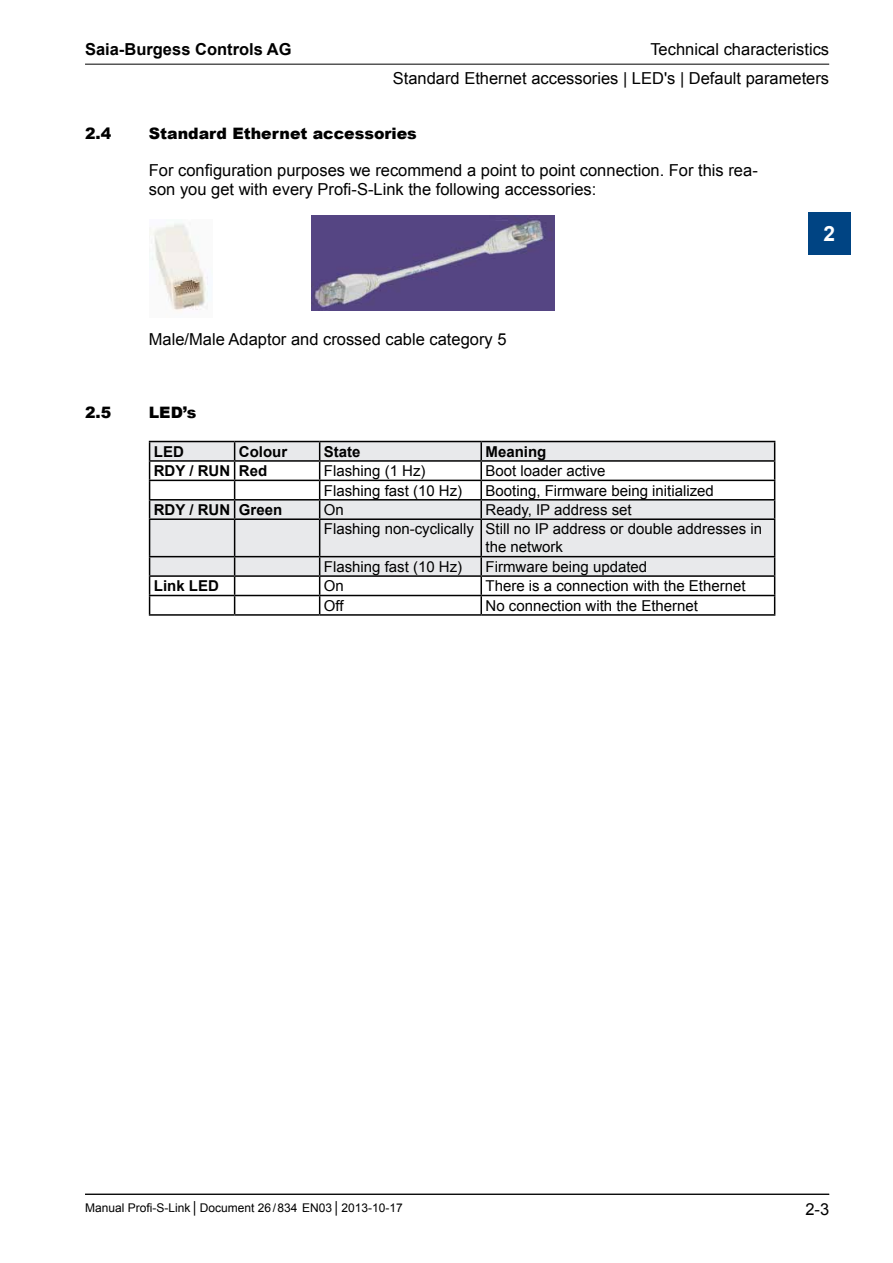
<style>
.page{position:relative;width:893px;height:1263px;background:#fff}
.page>*{position:absolute;margin:0;border:0;box-sizing:border-box;transform-origin:0 0}
.t1{font:700 21px "Arial";color:#fff}
.Fliesstext{font:16.5px/19.8px "Arial";color:#000}
.t2{font:700 16.5px "Arial";color:#000}
.Kopfzeile_rechts{font:16.5px "Arial";color:#000}
.Überschrift_2{font:900 15.75px "Arial";color:#000}
.TextTabelle{font:15px/18px "Arial";color:#000}
.TextTabelle-2{font:700 15px "Arial";color:#000}
.t3{font:12px "Arial";color:#000}
</style>
<div class="page">
<hr style="left:85px;top:64px;width:744px;height:1px;background:#000">
<div style="left:808px;top:213px;width:42px;height:42px;background:#004483"></div>
<hr style="left:85px;top:1194px;width:744px;height:1px;background:#000">
<img style="left:150px;top:223px;width:60px;height:88px">
<img style="left:312px;top:216px;width:242px;height:94px">
<svg style="left:150px;top:442px;width:624px;height:133px;fill:#e8e9eb"></svg>
<hr style="left:149px;top:441px;width:86px;height:1px;background:#000">
<hr style="left:235px;top:441px;width:85px;height:1px;background:#000">
<hr style="left:320px;top:441px;width:161px;height:1px;background:#000">
<hr style="left:481px;top:441px;width:294px;height:1px;background:#000">
<hr style="left:149px;top:460px;width:86px;height:2px;background:#000">
<hr style="left:235px;top:460px;width:85px;height:2px;background:#000">
<hr style="left:320px;top:460px;width:161px;height:2px;background:#000">
<hr style="left:481px;top:460px;width:294px;height:2px;background:#000">
<hr style="left:149px;top:480px;width:86px;height:1px;background:#000">
<hr style="left:235px;top:480px;width:85px;height:1px;background:#000">
<hr style="left:320px;top:480px;width:161px;height:1px;background:#000">
<hr style="left:481px;top:480px;width:294px;height:1px;background:#000">
<hr style="left:149px;top:499px;width:86px;height:1px;background:#000">
<svg style="left:149px;top:442px;width:1px;height:76px"></svg>
<hr style="left:235px;top:499px;width:85px;height:1px;background:#000">
<svg style="left:234px;top:442px;width:1px;height:76px"></svg>
<hr style="left:320px;top:499px;width:161px;height:1px;background:#000">
<svg style="left:319px;top:442px;width:1px;height:76px"></svg>
<hr style="left:481px;top:499px;width:294px;height:1px;background:#000">
<svg style="left:480px;top:442px;width:2px;height:76px"></svg>
<svg style="left:774px;top:442px;width:1px;height:76px"></svg>
<hr style="left:149px;top:518px;width:86px;height:2px;background:#000">
<hr style="left:149px;top:520px;width:1px;height:36px;background:#000">
<hr style="left:235px;top:518px;width:85px;height:2px;background:#000">
<hr style="left:234px;top:520px;width:1px;height:36px;background:#000">
<hr style="left:320px;top:518px;width:161px;height:2px;background:#000">
<hr style="left:319px;top:520px;width:1px;height:36px;background:#000">
<hr style="left:481px;top:518px;width:294px;height:2px;background:#000">
<hr style="left:480px;top:520px;width:2px;height:36px;background:#000">
<hr style="left:774px;top:520px;width:1px;height:36px;background:#000">
<hr style="left:149px;top:556px;width:86px;height:1px;background:#000">
<hr style="left:235px;top:556px;width:85px;height:1px;background:#000">
<hr style="left:320px;top:556px;width:161px;height:1px;background:#000">
<hr style="left:481px;top:556px;width:294px;height:1px;background:#000">
<hr style="left:149px;top:575px;width:86px;height:2px;background:#000">
<hr style="left:235px;top:575px;width:85px;height:2px;background:#000">
<hr style="left:320px;top:575px;width:161px;height:2px;background:#000">
<hr style="left:481px;top:575px;width:294px;height:2px;background:#000">
<hr style="left:149px;top:595px;width:86px;height:1px;background:#000">
<svg style="left:149px;top:557px;width:1px;height:57px"></svg>
<hr style="left:235px;top:595px;width:85px;height:1px;background:#000">
<svg style="left:234px;top:557px;width:1px;height:57px"></svg>
<hr style="left:320px;top:595px;width:161px;height:1px;background:#000">
<svg style="left:319px;top:557px;width:1px;height:57px"></svg>
<hr style="left:481px;top:595px;width:294px;height:1px;background:#000">
<svg style="left:480px;top:557px;width:2px;height:57px"></svg>
<svg style="left:774px;top:557px;width:1px;height:57px"></svg>
<hr style="left:149px;top:614px;width:86px;height:2px;background:#000">
<hr style="left:235px;top:614px;width:85px;height:2px;background:#000">
<hr style="left:320px;top:614px;width:161px;height:2px;background:#000">
<hr style="left:481px;top:614px;width:294px;height:2px;background:#000">
<p class="t2" style="left:85px;top:38px;width:208px">Saia-Burgess Controls AG</p>
<p class="Fliesstext" style="left:650px;top:39px;width:180px">Technical characteristics</p>
<p class="Fliesstext" style="left:393px;top:69px;width:438px">Standard Ethernet accessories | LED's | Default parameters</p>
<p class="Überschrift_2" style="left:85px;top:122px;width:28px">2.4</p>
<p class="Überschrift_2" style="left:149px;top:122px;width:270px">Standard Ethernet accessories</p>
<p class="Fliesstext" style="left:149px;top:160px;width:610px">For configuration purposes we recommend a point to point connection. For this rea&shy;son you get with every Profi-S-Link the following accessories:</p>
<p class="Fliesstext" style="left:149px;top:329px;width:359px">Male/Male Adaptor and crossed cable category 5</p>
<p class="Überschrift_2" style="left:85px;top:401px;width:28px">2.5</p>
<p class="Überschrift_2" style="left:149px;top:401px;width:49px">LED’s</p>
<p class="TextTabelle-2" style="left:154px;top:441px;width:31px">LED</p>
<p class="TextTabelle-2" style="left:239px;top:441px;width:50px">Colour</p>
<p class="TextTabelle-2" style="left:324px;top:441px;width:38px">State</p>
<p class="TextTabelle-2" style="left:485px;top:441px;width:62px">Meaning</p>
<p class="TextTabelle-2" style="left:154px;top:461px;width:78px">RDY / RUN</p>
<p class="TextTabelle-2" style="left:239px;top:461px;width:30px">Red</p>
<p class="TextTabelle" style="left:324px;top:462px;width:103px">Flashing (1 Hz)</p>
<p class="TextTabelle" style="left:485px;top:462px;width:122px">Boot loader active</p>
<p class="TextTabelle" style="left:324px;top:481px;width:140px">Flashing fast (10 Hz)</p>
<p class="TextTabelle" style="left:485px;top:481px;width:230px">Booting, Firmware being initialized</p>
<p class="TextTabelle-2" style="left:154px;top:500px;width:78px">RDY / RUN</p>
<p class="TextTabelle-2" style="left:239px;top:500px;width:45px">Green</p>
<p class="TextTabelle" style="left:324px;top:501px;width:22px">On</p>
<p class="TextTabelle" style="left:485px;top:501px;width:148px">Ready, IP address set</p>
<p class="TextTabelle" style="left:324px;top:520px;width:152px">Flashing non-cyclically</p>
<p class="TextTabelle" style="left:485px;top:520px;width:278px">Still no IP address or double addresses in the network</p>
<p class="TextTabelle" style="left:324px;top:558px;width:140px">Flashing fast (10 Hz)</p>
<p class="TextTabelle" style="left:485px;top:558px;width:163px">Firmware being updated</p>
<p class="TextTabelle-2" style="left:154px;top:576px;width:67px">Link LED</p>
<p class="TextTabelle" style="left:324px;top:577px;width:22px">On</p>
<p class="TextTabelle" style="left:485px;top:577px;width:262px">There is a connection with the Ethernet</p>
<p class="TextTabelle" style="left:324px;top:596px;width:21px">Off</p>
<p class="TextTabelle" style="left:485px;top:596px;width:214px">No connection with the Ethernet</p>
<h1 class="t1" style="left:823px;top:219px;width:13px">2</h1>
<p class="t3" style="left:85px;top:1200px;width:319px">Manual Profi-S-Link│Document 26/834 EN03 │ 2013-10-17</p>
<p class="Kopfzeile_rechts" style="left:805px;top:1199px;width:25px">2-3</p>
</div>
